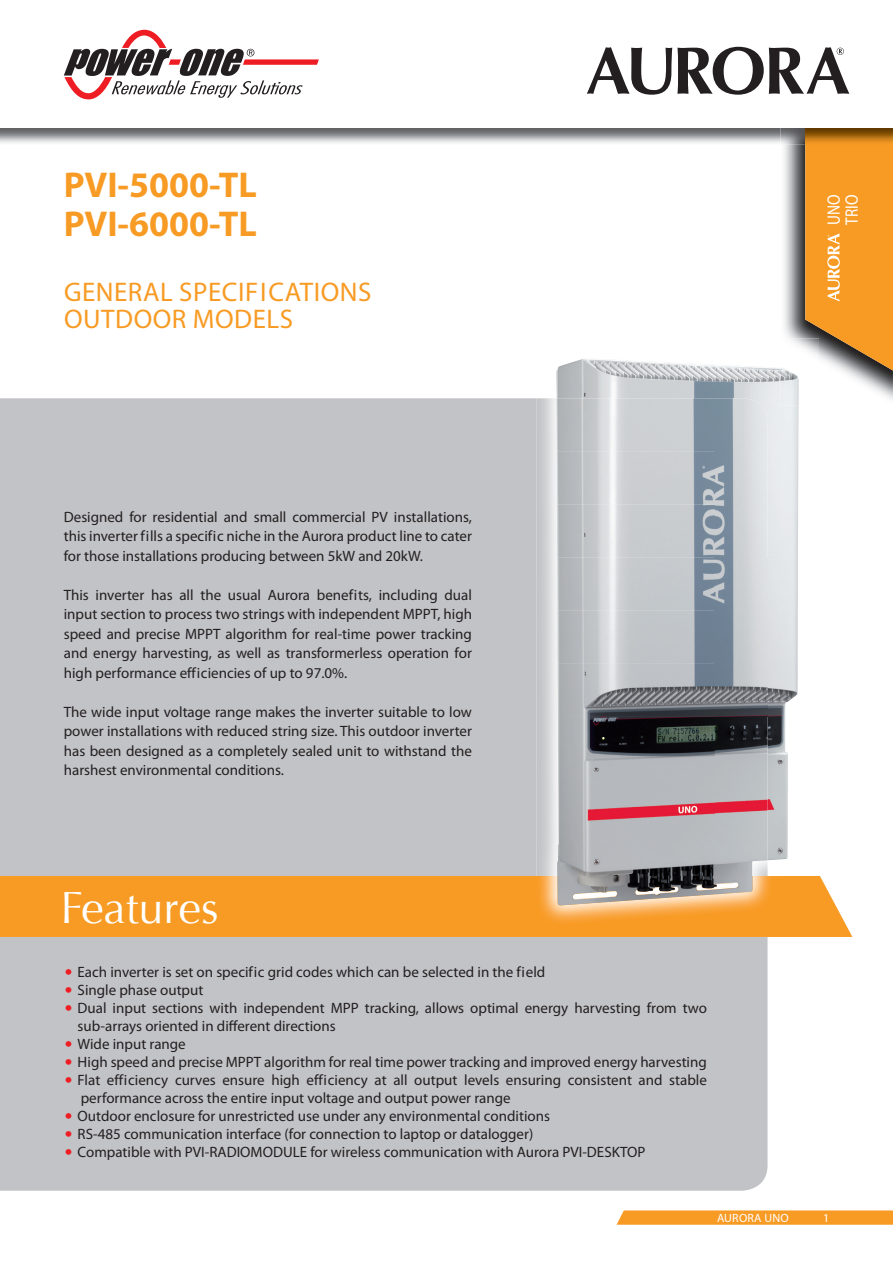
<style>
.page{position:relative;width:893px;height:1263px;background:#fff}
.page>*{position:absolute;margin:0;border:0;box-sizing:border-box;transform-origin:0 0}
.t1{font:45px "Optima";color:#fff}
.t2{font:700 36px/39px "Myriad Pro";color:#f89b24}
.t3{font:27px/27px "Myriad Pro";letter-spacing:.02em;color:#f89b24}
.t4{font:27px/36px "Myriad Pro";color:#ee1d23}
.t5{font:18px/18px "Myriad Pro";color:#fff;scale:.85 1}
.t6{font:15px/18px "Myriad Pro";color:#231f20;text-align:justify}
.t7{font:12px "Myriad Pro";letter-spacing:.02em;color:#fff}
</style>
<div class="page">
<div style="left:0;top:398px;width:767px;height:793px;background:#c2c3c6"></div>
<div style="left:0;top:876px;width:852px;height:61px;background:#f89b24"></div>
<img style="left:784px;top:145px;width:109px;height:255px">
<svg style="left:805px;top:145px;width:88px;height:238px;background:#ea9b36"></svg>
<img style="left:0;top:128px;width:805px;height:17px">
<img style="left:805px;top:128px;width:88px;height:17px">
<svg style="left:64px;top:30px;width:255px;height:69px"></svg>
<svg style="left:587px;top:47px;width:262px;height:48px"></svg>
<img style="left:767px;top:860px;width:3px;height:16px">
<img style="left:536px;top:398px;width:21px;height:478px">
<img style="left:536px;top:876px;width:283px;height:49px">
<img style="left:784px;top:338px;width:35px;height:62px">
<img style="left:556px;top:359px;width:194px;height:40px">
<img style="left:750px;top:366px;width:48px;height:193px">
<img style="left:767px;top:559px;width:31px;height:201px">
<img style="left:767px;top:760px;width:21px;height:100px">
<img style="left:557px;top:398px;width:210px;height:478px">
<img style="left:557px;top:876px;width:195px;height:29px">
<img style="left:780px;top:368px;width:19px;height:38px">
<svg style="left:617px;top:1210px;width:276px;height:15px;background:#f8a031"></svg>
<h2 class="t2" style="left:64px;top:164px;width:195px">PVI-5000-TL<br>PVI-6000-TL</h2>
<h3 class="t3" style="left:64px;top:278px;width:309px">GENERAL SPECIFICATIONS<br>OUTDOOR MODELS</h3>
<p class="t5" style="left:824px;top:225px;width:37px;rotate:-90deg">UNO<br>TRIO</p>
<p class="t6" style="left:64px;top:506px;width:410px;line-height:19.5px">Designed for residential and small commercial PV installations, this inverter fills a specific niche in the Aurora product line to cater for those installations producing between 5kW and 20kW.</p>
<p class="t6" style="left:64px;top:584px;width:410px;line-height:19.5px">This inverter has all the usual Aurora benefits, including dual input section to process two strings with independent MPPT, high speed and precise MPPT algorithm for real-time power tracking and energy harvesting, as well as transformerless operation for high performance efficiencies of up to 97.0%.</p>
<p class="t6" style="left:64px;top:701px;width:410px;line-height:19.5px">The wide input voltage range makes the inverter suitable to low power installations with reduced string size. This outdoor inverter has been designed as a completely sealed unit to withstand the harshest environmental conditions.</p>
<h1 class="t1" style="left:61px;top:882px;width:159px">Features</h1>
<p class="t6" style="left:78px;top:963px;width:631px;text-align:left">Each inverter is set on specific grid codes which can be selected in the field<br>Single phase output<br>Dual input sections with independent MPP tracking, allows optimal energy harvesting from two sub-arrays oriented in different directions<br>Wide input range<br>High speed and precise MPPT algorithm for real time power tracking and improved energy harvesting Flat efficiency curves ensure high efficiency at all output levels ensuring consistent and stable performance across the entire input voltage and output power range<br>Outdoor enclosure for unrestricted use under any environmental conditions<br>RS-485 communication interface (for connection to laptop or datalogger)<br>Compatible with PVI-RADIOMODULE for wireless communication with Aurora PVI-DESKTOP</p>
<h3 class="t4" style="left:65px;top:951px;width:9px">•</h3>
<h3 class="t4" style="left:65px;top:969px;width:9px">•</h3>
<h3 class="t4" style="left:65px;top:987px;width:9px">• •</h3>
<h3 class="t4" style="left:65px;top:1041px;width:9px">•</h3>
<h3 class="t4" style="left:65px;top:1059px;width:9px">• •</h3>
<h3 class="t4" style="left:65px;top:1113px;width:9px">•</h3>
<h3 class="t4" style="left:65px;top:1131px;width:9px">•</h3>
<p class="t7" style="left:717px;top:1210px;width:73px">AURORA UNO</p>
<p class="t7" style="left:823px;top:1210px;width:8px">1</p>
</div>
